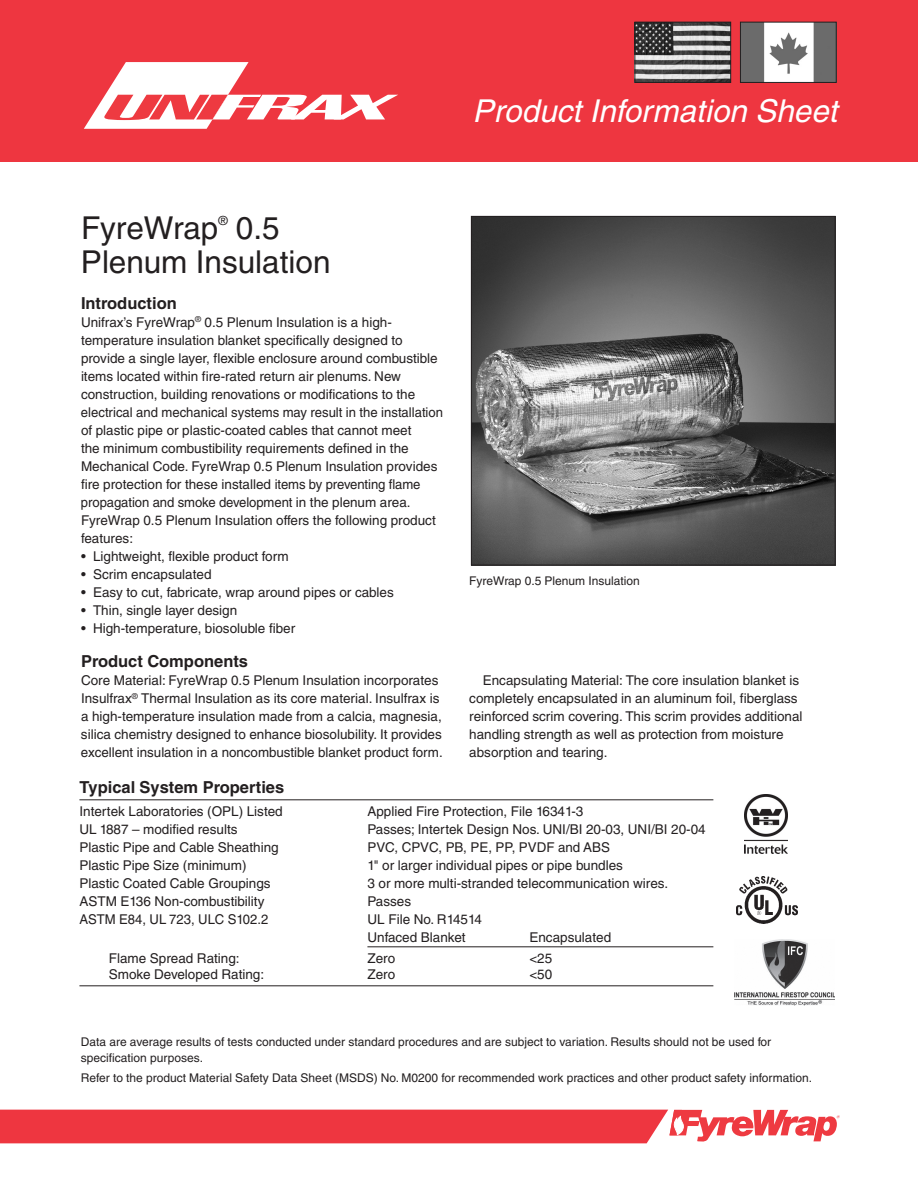
<style>
.page{position:relative;width:918px;height:1188px;background:#fff}
.page>*{position:absolute;margin:0;border:0;box-sizing:border-box;transform-origin:0 0}
.t1{font:31.5px/34.5px "Helvetica";color:#231f20}
.t2{font:italic 31.5px "Helvetica";color:#fff}
.t3{font:700 16.5px "Helvetica";color:#231f20}
.t4{font:13.5px/18px "Helvetica";color:#231f20}
.t5{font:12.6px "Helvetica";color:#231f20}
.t6{font:12px/16.5px "Helvetica";color:#231f20}
</style>
<div class="page">
<img style="left:473px;top:218px;width:361px;height:345px">
<div style="left:471px;top:216px;width:365px;height:349px;border:1px solid #231f20"></div>
<hr style="left:79px;top:799px;width:634px;height:1px;background:#231f20">
<hr style="left:367px;top:946px;width:346px;height:1px;background:#231f20">
<hr style="left:79px;top:985px;width:634px;height:1px;background:#231f20">
<div style="left:0;top:0;width:918px;height:162px;background:#ee3640"></div>
<svg style="left:84px;top:62px;width:314px;height:67px"></svg>
<svg style="left:0;top:1110px;width:840px;height:33px;background:#f04f57"></svg>
<img style="left:736px;top:877px;width:62px;height:47px">
<img style="left:636px;top:24px;width:93px;height:57px">
<div style="left:634px;top:22px;width:97px;height:61px;border:1px solid #231f20"></div>
<img style="left:742px;top:24px;width:93px;height:57px">
<div style="left:740px;top:22px;width:97px;height:61px;border:1px solid #231f20"></div>
<img style="left:745px;top:794px;width:43px;height:60px">
<img style="left:735px;top:939px;width:100px;height:67px">
<h1 class="t2" style="left:472px;top:99px;width:373px">Product Information Sheet</h1>
<h1 class="t1" style="left:81px;top:213px;width:139px">FyreWrap</h1>
<p class="t5" style="left:218px;top:216px;width:11px">®</p>
<h1 class="t1" style="left:81px;top:213px;width:251px;text-indent:155px">0.5<br>Plenum Insulation</h1>
<p class="t3" style="left:81px;top:297px;width:97px">Introduction</p>
<p class="t4" style="left:81px;top:314px;width:364px">Unifrax’s FyreWrap<sup>®</sup> 0.5 Plenum Insulation is a high&shy;temperature insulation blanket specifically designed to provide a single layer, flexible enclosure around combus tible items located within fire-rated return air plenums. New construc tion, building renovations or modifications to the electrical and mechanical systems may result in the installation of plastic pipe or plastic-coated cables that cannot meet<br>the minimum combustibility requirements defined in the Mechanical Code. FyreWrap 0.5 Plenum Insulation provides fire protection for these installed items by preventing flame propagation and smoke development in the plenum area.<br>FyreWrap 0.5 Plenum Insulation offers the following product features:</p>
<p class="t4" style="left:81px;top:548px;width:209px">• Lightweight, flexible product form</p>
<p class="t4" style="left:81px;top:566px;width:132px">• Scrim encapsulated</p>
<p class="t4" style="left:81px;top:584px;width:314px">• Easy to cut, fabricate, wrap around pipes or cables</p>
<p class="t4" style="left:81px;top:602px;width:158px">• Thin, single layer design</p>
<p class="t4" style="left:81px;top:620px;width:216px">• High-temperature, biosoluble fiber</p>
<p class="t3" style="left:81px;top:655px;width:169px">Product Components</p>
<p class="t4" style="left:81px;top:673px;width:363px">Core Material: FyreWrap 0.5 Plenum Insulation incorporates Insulfrax<sup>®</sup> Thermal Insulation as its core material. Insulfrax is a high-temperature insulation made from a calcia, magne sia, silica chemistry designed to enhance biosolubility. It provides excellent insulation in a noncombustible blanket product form.</p>
<p class="t6" style="left:469px;top:573px;width:172px">FyreWrap 0.5 Plenum Insulation</p>
<p class="t4" style="left:469px;top:673px;width:335px;text-indent:14px">Encapsulating Material: The core insulation blanket is completely encapsulated in an aluminum foil, fiberglass reinforced scrim covering. This scrim provides additional handling strength as well as protection from moisture absorption and tearing.</p>
<p class="t3" style="left:79px;top:782px;width:206px">Typical System Properties</p>
<p class="t4" style="left:79px;top:803px;width:205px">Intertek Laboratories (OPL) Listed</p>
<p class="t4" style="left:367px;top:803px;width:218px">Applied Fire Protection, File 16341-3</p>
<p class="t4" style="left:79px;top:821px;width:160px">UL 1887 – modified results</p>
<p class="t4" style="left:367px;top:821px;width:340px">Passes; Intertek Design Nos. UNI/BI 20-03, UNI/BI 20-04</p>
<p class="t4" style="left:79px;top:839px;width:201px">Plastic Pipe and Cable Sheathing</p>
<p class="t4" style="left:367px;top:839px;width:244px">PVC, CPVC, PB, PE, PP, PVDF and ABS</p>
<p class="t4" style="left:79px;top:857px;width:169px">Plastic Pipe Size (minimum)</p>
<p class="t4" style="left:367px;top:857px;width:257px">1" or larger individual pipes or pipe bundles</p>
<p class="t4" style="left:79px;top:875px;width:193px">Plastic Coated Cable Groupings</p>
<p class="t4" style="left:367px;top:875px;width:302px">3 or more multi-stranded telecommunication wires.</p>
<p class="t4" style="left:79px;top:893px;width:186px">ASTM E136 Non-combustibility</p>
<p class="t4" style="left:367px;top:893px;width:45px">Passes</p>
<p class="t4" style="left:79px;top:911px;width:190px">ASTM E84, UL 723, ULC S102.2</p>
<p class="t4" style="left:367px;top:911px;width:116px">UL File No. R14514<br>Unfaced Blanket</p>
<p class="t4" style="left:529px;top:929px;width:83px">Encapsulated</p>
<p class="t4" style="left:109px;top:950px;width:132px">Flame Spread Rating:</p>
<p class="t4" style="left:367px;top:950px;width:29px">Zero</p>
<p class="t4" style="left:529px;top:950px;width:24px">&lt;25</p>
<p class="t4" style="left:109px;top:967px;width:157px">Smoke Developed Rating:</p>
<p class="t4" style="left:367px;top:967px;width:29px">Zero</p>
<p class="t4" style="left:529px;top:967px;width:24px">&lt;50</p>
<p class="t6" style="left:81px;top:1035px;width:692px">Data are average results of tests conducted under standard procedures and are subject to variation. Results should not be used for specification purposes.</p>
<p class="t6" style="left:81px;top:1071px;width:733px">Refer to the product Material Safety Data Sheet (MSDS) No. M0200 for recommended work practices and other product safety information.</p>
</div>
